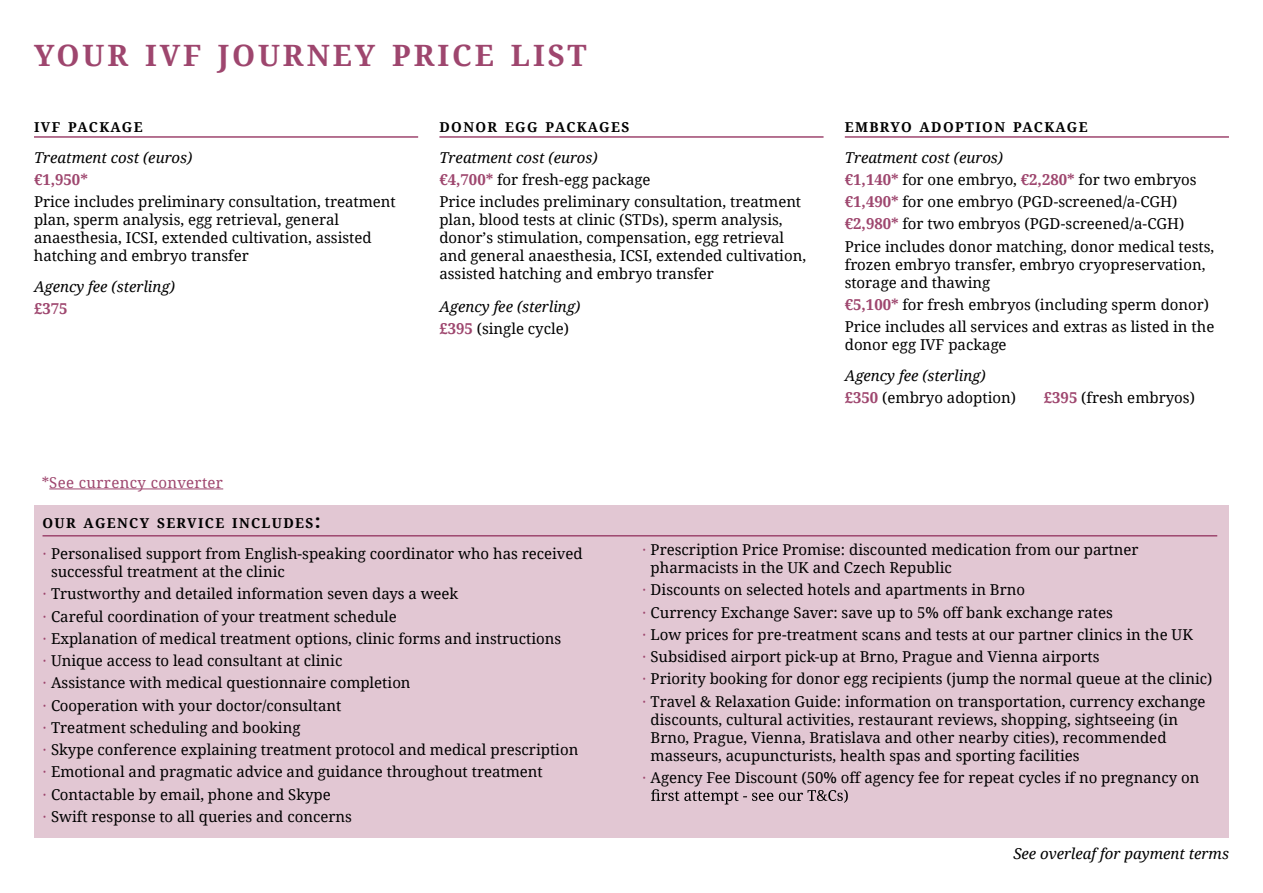
<style>
.page{position:relative;width:1263px;height:893px;background:#fff}
.page>*{position:absolute;margin:0;border:0;box-sizing:border-box;transform-origin:0 0}
.t1{font:700 29.4px "Droid Serif";letter-spacing:.1em;color:#9e466e}
.t2{font:15px/22.2px "Droid Serif";color:#000}
.t3{font:italic 15px/22.2px "Droid Serif";color:#000}
.t4{font:15px "Droid Serif";letter-spacing:.025em;color:#9e466e}
.t5{font:700 15px "Droid Serif";color:#9e466e}
.t6{font:700 13.65px "Droid Serif";letter-spacing:.1em;color:#000}
.s1{font-style:italic}
.s2{font-weight:700;color:#9e466e}
.s3{font-weight:700;font-style:normal;color:#9e466e}
.s4{font-style:normal}
.s5{font-size:19.5px}
.s6{color:#9e466e}
</style>
<div class="page">
<hr style="left:34px;top:136px;width:384px;height:2px;background:#9e466e">
<hr style="left:439px;top:136px;width:384px;height:2px;background:#9e466e">
<hr style="left:845px;top:136px;width:384px;height:2px;background:#9e466e">
<div style="left:34px;top:505px;width:1195px;height:333px;background:#e2c7d3"></div>
<hr style="left:49px;top:489px;width:174px;height:1px;background:#9e466e">
<hr style="left:43px;top:535px;width:1174px;height:1px;background:#9e466e">
<svg style="left:651px;top:789px;width:197px;height:15px"></svg>
<h1 class="t1" style="left:34px;top:35px;width:554px">YOUR IVF JOURNEY PRICE LIST</h1>
<p class="t6" style="left:34px;top:118px;width:110px">IVF PACKAGE</p>
<p class="t3" style="left:34px;top:146px;width:160px">Treatment cost (euros)</p>
<p class="t5" style="left:34px;top:169px;width:55px">€1,950*</p>
<p class="t2" style="left:34px;top:192px;width:363px;line-height:18px">Price includes preliminary consultation, treatment plan, sperm analysis, egg retrieval, general anaesthesia, ICSI, extended cultivation, assisted hatching and embryo transfer</p>
<p class="t3" style="left:34px;top:275px;width:143px">Agency fee (sterling)</p>
<p class="t5" style="left:34px;top:298px;width:35px">£375</p>
<p class="t6" style="left:439px;top:118px;width:191px">DONOR EGG PACKAGES</p>
<p class="t2" style="left:439px;top:146px;width:363px"><span class="s1">Treatment cost (euros)<br></span><span class="s2">€4,700*</span> for fresh-egg package<br>Price includes preliminary consultation, treatment</p>
<p class="t2" style="left:439px;top:210px;width:368px;line-height:18px">plan, blood tests at clinic (STDs), sperm analysis, donor’s stimulation, compensation, egg retrieval and general anaesthesia, ICSI, extended cultivation, assisted hatching and embryo transfer</p>
<p class="t3" style="left:439px;top:295px;width:143px">Agency fee (sterling) <span class="s3">£395</span> <span class="s4">(single cycle)</span></p>
<p class="t4" style="left:42px;top:472px;width:183px">*See currency converter</p>
<p class="t6" style="left:845px;top:118px;width:244px">EMBRYO ADOPTION PACKAGE</p>
<p class="t2" style="left:845px;top:146px;width:371px"><span class="s1">Treatment cost (euros)<br></span><span class="s2">€1,140*</span> for one embryo, <span class="s2">€2,280*</span> for two embryos <span class="s2">€1,490*</span> for one embryo (PGD-screened/a-CGH) <span class="s2">€2,980*</span> for two embryos (PGD-screened/a-CGH)<br>Price includes donor matching, donor medical tests,</p>
<p class="t2" style="left:845px;top:255px;width:362px;line-height:18px">frozen embryo transfer, embryo cryopreservation, storage and thawing</p>
<p class="t2" style="left:845px;top:293px;width:371px"><span class="s2">€5,100*</span> for fresh embryos (including sperm donor)<br>Price includes all services and extras as listed in the</p>
<p class="t2" style="left:845px;top:333px;width:163px">donor egg IVF package</p>
<p class="t3" style="left:845px;top:364px;width:143px">Agency fee (sterling)</p>
<p class="t2" style="left:845px;top:386px;width:173px"><span class="s2">£350</span> (embryo adoption)</p>
<p class="t2" style="left:1044px;top:386px;width:153px"><span class="s2">£395</span> (fresh embryos)</p>
<p class="t6" style="left:43px;top:514px;width:280px">OUR AGENCY SERVICE INCLUDES<span class="s5">:</span></p>
<p class="t2" style="left:51px;top:544px;width:533px;line-height:18px;text-indent:-9px"><span class="s6">·</span> Personalised support from English-speaking coordinator who has received successful treatment at the clinic</p>
<p class="t2" style="left:43px;top:583px;width:537px"><span class="s6">·</span> Trustworthy and detailed information seven days a week<br><span class="s6">·</span> Careful coordination of your treatment schedule<br><span class="s6">·</span> Explanation of medical treatment options, clinic forms and instructions<br><span class="s6">·</span> Unique access to lead consultant at clinic<br><span class="s6">·</span> Assistance with medical questionnaire completion<br><span class="s6">·</span> Cooperation with your doctor/consultant<br><span class="s6">·</span> Treatment scheduling and booking<br><span class="s6">·</span> Skype conference explaining treatment protocol and medical prescription <span class="s6">·</span> Emotional and pragmatic advice and guidance throughout treatment<br><span class="s6">·</span> Contactable by email, phone and Skype<br><span class="s6">·</span> Swift response to all queries and concerns</p>
<p class="t2" style="left:651px;top:540px;width:489px;line-height:18px;text-indent:-9px"><span class="s6">·</span> Prescription Price Promise: discounted medication from our partner pharmacists in the UK and Czech Republic</p>
<p class="t2" style="left:642px;top:578px;width:572px"><span class="s6">·</span> Discounts on selected hotels and apartments in Brno<br><span class="s6">·</span> Currency Exchange Saver: save up to 5% off bank exchange rates<br><span class="s6">·</span> Low prices for pre-treatment scans and tests at our partner clinics in the UK<br><span class="s6">·</span> Subsidised airport pick-up at Brno, Prague and Vienna airports<br><span class="s6">·</span> Priority booking for donor egg recipients (jump the normal queue at the clinic) <span class="s6">·</span> Travel &amp; Relaxation Guide: information on transportation, currency exchange</p>
<p class="t2" style="left:651px;top:710px;width:529px;line-height:18px">discounts, cultural activities, restaurant reviews, shopping, sightseeing (in<br>Brno, Prague, Vienna, Bratislava and other nearby cities), recommended masseurs, acupuncturists, health spas and sporting facilities</p>
<p class="t2" style="left:642px;top:766px;width:559px"><span class="s6">·</span> Agency Fee Discount (50% off agency fee for repeat cycles if no pregnancy on</p>
<p class="t3" style="left:1013px;top:842px;width:217px">See overleaf for payment terms</p>
</div>
